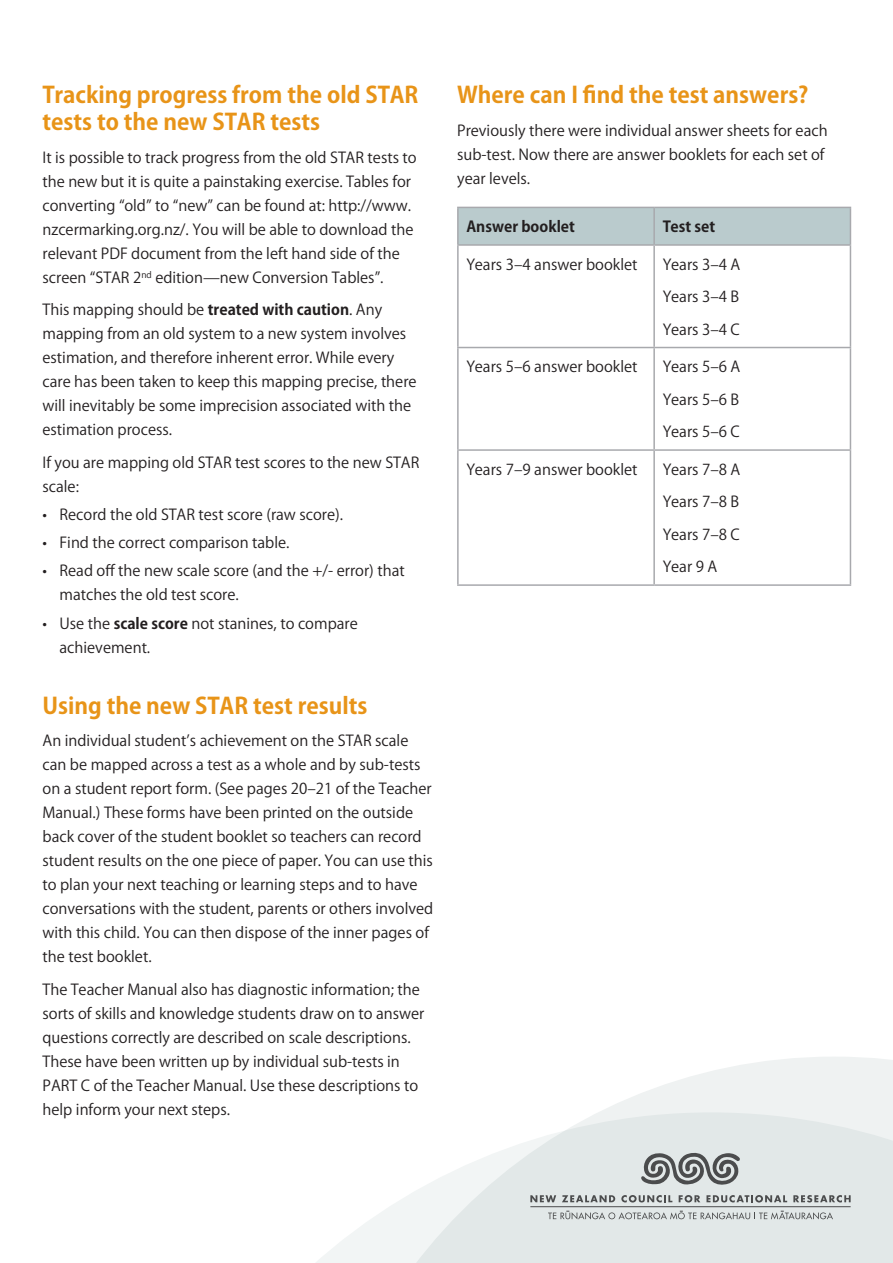
<style>
.page{position:relative;width:893px;height:1263px;background:#fff}
.page>*{position:absolute;margin:0;border:0;box-sizing:border-box;transform-origin:0 0}
.t1{font:700 22.5px/27px "Koz Go Pro";color:#e89418}
.t2{font:15px/24px "Koz Go Pro";color:#231f20}
.t3{font:700 15px "Koz Go Pro";color:#231f20}
.s1{font-weight:700}
</style>
<div class="page">
<div style="left:459px;top:208px;width:391px;height:36px;background:#bacbcd"></div>
<hr style="left:457px;top:207px;width:197px;height:1px;background:#a8a9ad">
<hr style="left:457px;top:208px;width:2px;height:36px;background:#a8a9ad">
<hr style="left:654px;top:207px;width:197px;height:1px;background:#a8a9ad">
<hr style="left:653px;top:208px;width:2px;height:36px;background:#a8a9ad">
<hr style="left:850px;top:208px;width:1px;height:36px;background:#a8a9ad">
<hr style="left:457px;top:244px;width:197px;height:2px;background:#a8a9ad">
<hr style="left:457px;top:246px;width:2px;height:101px;background:#a8a9ad">
<hr style="left:654px;top:244px;width:197px;height:2px;background:#a8a9ad">
<hr style="left:653px;top:246px;width:2px;height:101px;background:#a8a9ad">
<hr style="left:850px;top:246px;width:1px;height:101px;background:#a8a9ad">
<hr style="left:457px;top:347px;width:197px;height:1px;background:#a8a9ad">
<hr style="left:457px;top:348px;width:2px;height:101px;background:#a8a9ad">
<hr style="left:654px;top:347px;width:197px;height:1px;background:#a8a9ad">
<hr style="left:653px;top:348px;width:2px;height:101px;background:#a8a9ad">
<hr style="left:850px;top:348px;width:1px;height:101px;background:#a8a9ad">
<hr style="left:457px;top:449px;width:197px;height:2px;background:#a8a9ad">
<hr style="left:457px;top:451px;width:2px;height:133px;background:#a8a9ad">
<hr style="left:654px;top:449px;width:197px;height:2px;background:#a8a9ad">
<hr style="left:653px;top:451px;width:2px;height:133px;background:#a8a9ad">
<hr style="left:850px;top:451px;width:1px;height:133px;background:#a8a9ad">
<hr style="left:457px;top:584px;width:197px;height:2px;background:#a8a9ad">
<hr style="left:654px;top:584px;width:197px;height:2px;background:#a8a9ad">
<svg style="left:600px;top:1057px;width:293px;height:55px;fill:#eff2f2"></svg>
<svg style="left:316px;top:1112px;width:577px;height:151px;fill:#e2e8e8"></svg>
<svg style="left:641px;top:1152px;width:99px;height:33px;background:#999d9d"></svg>
<svg style="left:530px;top:1195px;width:26px;height:7px"></svg>
<svg style="left:562px;top:1195px;width:53px;height:7px"></svg>
<svg style="left:621px;top:1195px;width:51px;height:7px"></svg>
<svg style="left:679px;top:1195px;width:21px;height:7px"></svg>
<svg style="left:706px;top:1195px;width:81px;height:7px"></svg>
<svg style="left:793px;top:1195px;width:58px;height:7px"></svg>
<svg style="left:548px;top:1211px;width:285px;height:8px;background:#bec3c3"></svg>
<hr style="left:530px;top:1206px;width:321px;height:1px;background:#4b4c4d">
<h1 class="t1" style="left:43px;top:83px;width:377px">Tracking progress from the old STAR tests to the new STAR tests</h1>
<p class="t2" style="left:43px;top:146px;width:376px">It is possible to track progress from the old STAR tests to the new but it is quite a painstaking exercise. Tables for converting “old” to “new” can be found at: http://www. nzcermarking.org.nz/. You will be able to download the relevant PDF document from the left hand side of the screen “STAR 2<sup>nd</sup> edition—new Conversion Tables”.</p>
<p class="t2" style="left:43px;top:298px;width:376px">This mapping should be <span class="s1">treated with caution</span>. Any mapping from an old system to a new system involves estimation, and therefore inherent error. While every care has been taken to keep this mapping precise, there will inevitably be some imprecision associated with the estimation process.</p>
<p class="t2" style="left:43px;top:451px;width:378px">If you are mapping old STAR test scores to the new STAR scale:</p>
<p class="t2" style="left:43px;top:503px;width:302px">• Record the old STAR test score (raw score).</p>
<p class="t2" style="left:43px;top:531px;width:248px">• Find the correct comparison table.</p>
<p class="t2" style="left:60px;top:559px;width:347px;text-indent:-17px">• Read off the new scale score (and the +/- error) that matches the old test score.</p>
<p class="t2" style="left:60px;top:612px;width:300px;text-indent:-17px">• Use the <span class="s1">scale score</span> not stanines, to compare achievement.</p>
<h1 class="t1" style="left:43px;top:693px;width:326px">Using the new STAR test results</h1>
<p class="t2" style="left:43px;top:729px;width:392px">An individual student’s achievement on the STAR scale can be mapped across a test as a whole and by sub-tests on a student report form. (See pages 20–21 of the Teacher Manual.) These forms have been printed on the outside back cover of the student booklet so teachers can record student results on the one piece of paper. You can use this to plan your next teaching or learning steps and to have conversations with the student, parents or others involved with this child. You can then dispose of the inner pages of the test booklet.</p>
<p class="t2" style="left:43px;top:978px;width:383px">The Teacher Manual also has diagnostic information; the sorts of skills and knowledge students draw on to answer questions correctly are described on scale descriptions.<br>These have been written up by individual sub-tests in PART C of the Teacher Manual. Use these descriptions to help inform your next steps.</p>
<h1 class="t1" style="left:457px;top:83px;width:353px">Where can I find the test answers?</h1>
<p class="t2" style="left:457px;top:119px;width:372px">Previously there were individual answer sheets for each sub-test. Now there are answer booklets for each set of year levels.</p>
<p class="t3" style="left:466px;top:217px;width:110px">Answer booklet</p>
<p class="t3" style="left:663px;top:217px;width:54px">Test set</p>
<p class="t2" style="left:466px;top:253px;width:173px">Years 3–4 answer booklet</p>
<p class="t2" style="left:663px;top:248px;width:79px;line-height:32.5px;text-align:justify">Years 3–4 A Years 3–4 B Years 3–4 C</p>
<p class="t2" style="left:466px;top:355px;width:173px">Years 5–6 answer booklet</p>
<p class="t2" style="left:663px;top:351px;width:79px;line-height:32.5px;text-align:justify">Years 5–6 A Years 5–6 B Years 5–6 C</p>
<p class="t2" style="left:466px;top:458px;width:173px">Years 7–9 answer booklet</p>
<p class="t2" style="left:663px;top:453px;width:79px;line-height:32.5px;text-align:justify">Years 7–8 A Years 7–8 B Years 7–8 C Year 9 A</p>
</div>
